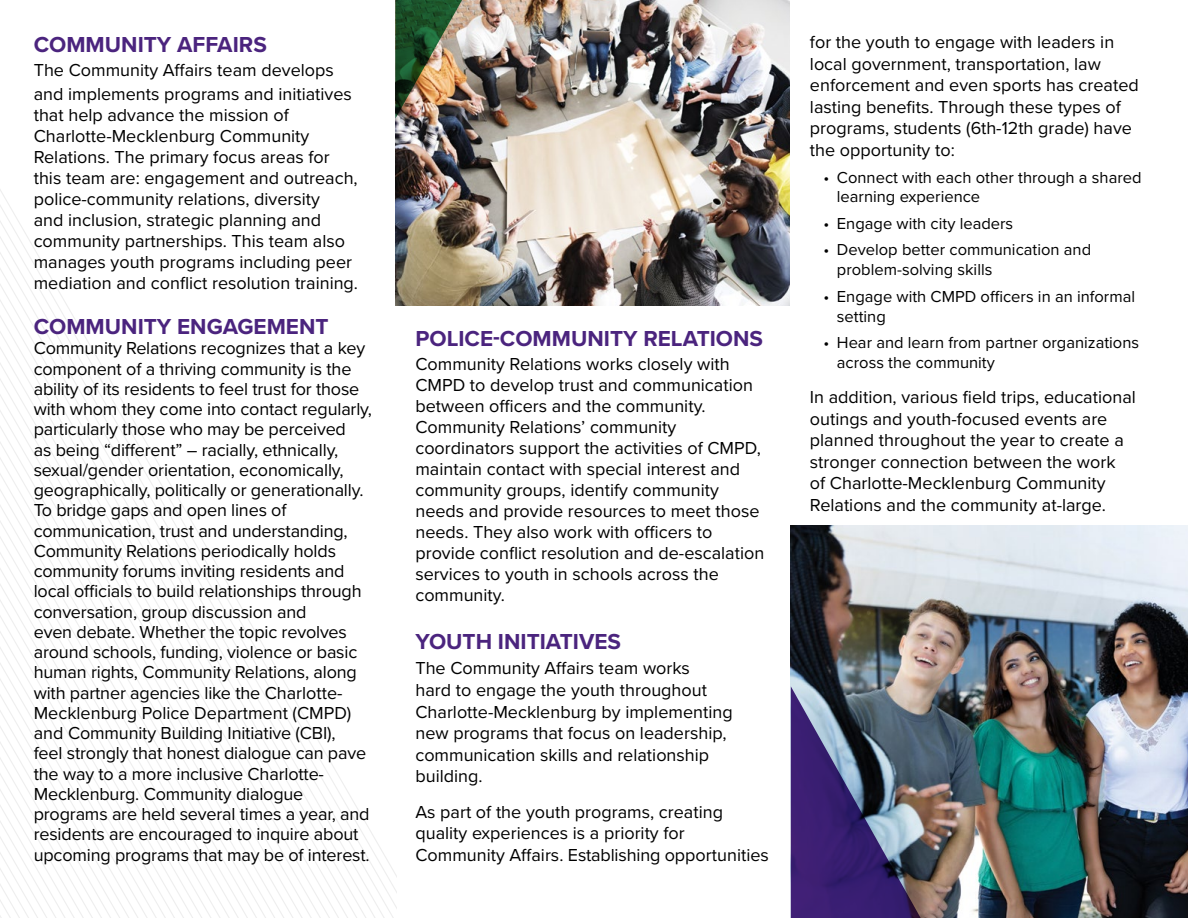
<style>
.page{position:relative;width:1188px;height:918px;background:#fff}
.page>*{position:absolute;margin:0;border:0;box-sizing:border-box;transform-origin:0 0}
.t1{font:700 22.5px "Proxima Nova";color:#4b247e}
.t2{font:18px/20.2px "Proxima Nova";color:#000}
.t3{font:16.5px/19.8px "Proxima Nova";color:#000}
</style>
<div class="page">
<svg style="left:0;top:189px;width:396px;height:729px"></svg>
<img style="left:395px;top:0;width:394px;height:306px">
<img style="left:791px;top:526px;width:397px;height:392px">
<img style="left:791px;top:640px;width:199px;height:278px">
<img style="left:395px;top:0;width:75px;height:119px">
<p class="t1" style="left:34px;top:27px;width:235px">COMMUNITY AFFAIRS</p>
<p class="t2" style="left:34px;top:57px;width:320px;line-height:24px">The Community Affairs team develops and implements programs and initiatives</p>
<p class="t2" style="left:34px;top:103px;width:326px;line-height:21.1px">that help advance the mission of Charlotte-Mecklenburg Community Relations. The primary focus areas for this team are: engagement and outreach, police-community relations, diversity<br>and inclusion, strategic planning and community partnerships. This team also manages youth programs including peer mediation and conflict resolution training.</p>
<p class="t1" style="left:34px;top:310px;width:296px">COMMUNITY ENGAGEMENT</p>
<p class="t2" style="left:34px;top:337px;width:340px">Community Relations recognizes that a key component of a thriving community is the ability of its residents to feel trust for those with whom they come into contact regularly, particularly those who may be perceived<br>as being “different” – racially, ethnically, sexual/gender orientation, economically, geographically, politically or generationally.<br>To bridge gaps and open lines of communication, trust and understanding, Community Relations periodically holds community forums inviting residents and local officials to build relationships through conversation, group discussion and<br>even debate. Whether the topic revolves around schools, funding, violence or basic human rights, Community Relations, along with partner agencies like the Charlotte-Mecklenburg Police Department (CMPD) and Community Building Initiative (CBI),<br>feel strongly that honest dialogue can pave the way to a more inclusive Charlotte-Mecklenburg. Community dialogue programs are held several times a year, and residents are encouraged to inquire about upcoming programs that may be of interest.</p>
<p class="t1" style="left:415px;top:322px;width:349px">POLICE-COMMUNITY RELATIONS</p>
<p class="t2" style="left:415px;top:353px;width:350px;line-height:21px">Community Relations works closely with CMPD to develop trust and communication between officers and the community.<br>Community Relations’ community coordinators support the activities of CMPD, maintain contact with special interest and community groups, identify community needs and provide resources to meet those needs. They also work with officers to provide conflict resolution and de-escalation services to youth in schools across the community.</p>
<p class="t1" style="left:415px;top:625px;width:207px">YOUTH INITIATIVES</p>
<p class="t2" style="left:415px;top:657px;width:319px;line-height:21.6px">The Community Affairs team works<br>hard to engage the youth throughout Charlotte-Mecklenburg by implementing new programs that focus on leadership, communication skills and relationship building.</p>
<p class="t2" style="left:415px;top:800px;width:355px;line-height:21.6px">As part of the youth programs, creating quality experiences is a priority for<br>Community Affairs. Establishing opportunities</p>
<p class="t2" style="left:810px;top:30px;width:330px;line-height:21.6px">for the youth to engage with leaders in local government, transportation, law enforcement and even sports has created lasting benefits. Through these types of programs, students (6th-12th grade) have the opportunity to:</p>
<p class="t3" style="left:837px;top:166px;width:306px;text-indent:-13px">• Connect with each other through a shared learning experience</p>
<p class="t3" style="left:823px;top:213px;width:191px">• Engage with city leaders</p>
<p class="t3" style="left:837px;top:239px;width:256px;text-indent:-13px">• Develop better communication and problem-solving skills</p>
<p class="t3" style="left:837px;top:286px;width:300px;text-indent:-13px">• Engage with CMPD officers in an informal setting</p>
<p class="t3" style="left:837px;top:332px;width:304px;text-indent:-13px">• Hear and learn from partner organizations across the community</p>
<p class="t2" style="left:810px;top:385px;width:327px;line-height:21.6px">In addition, various field trips, educational outings and youth-focused events are planned throughout the year to create a stronger connection between the work<br>of Charlotte-Mecklenburg Community Relations and the community at-large.</p>
</div>
